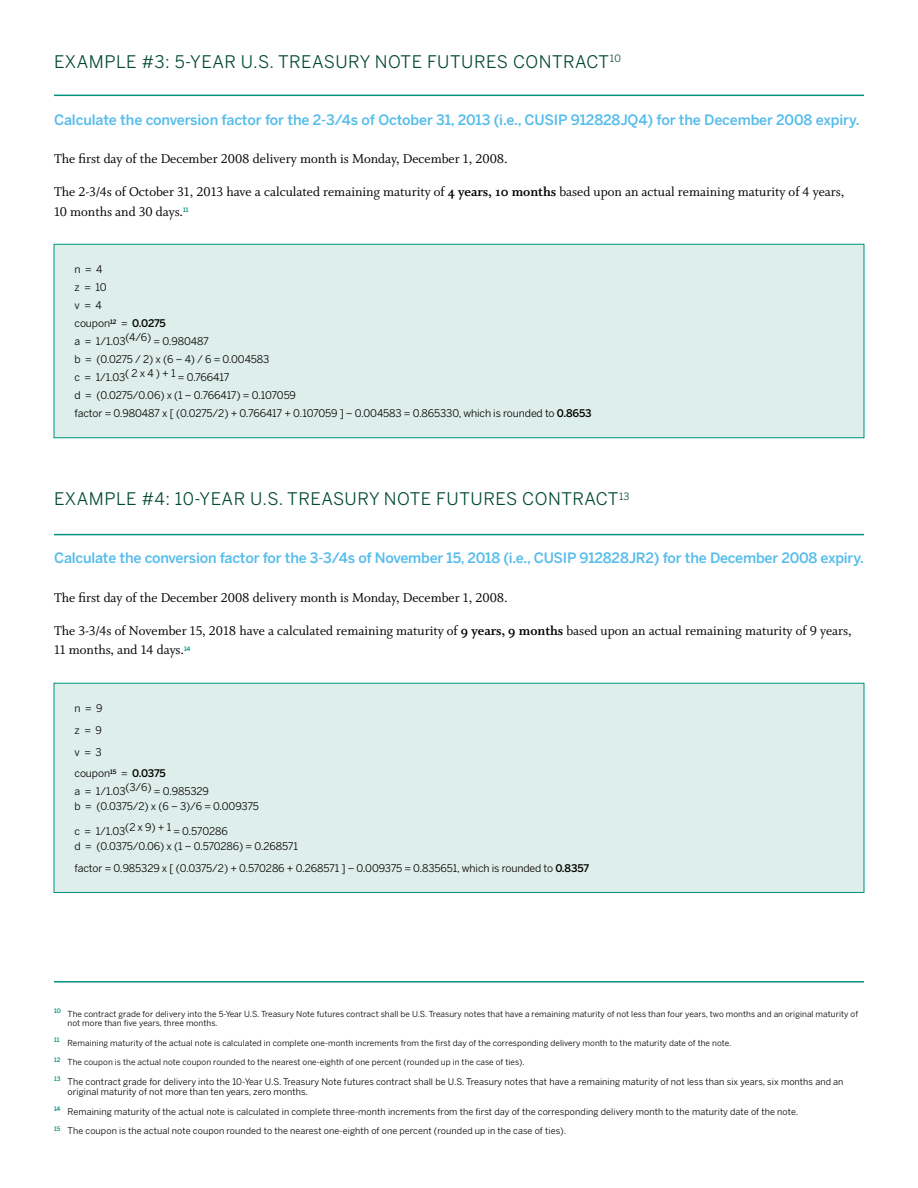
<style>
.page{position:relative;width:918px;height:1188px;background:#fff}
.page>*{position:absolute;margin:0;border:0;box-sizing:border-box;transform-origin:0 0}
.t1{font:17.25px "Benton Sans";letter-spacing:.03em;color:#004833}
.t2{font:14.25px/19.5px "Whitman Roman LF";color:#000}
.t3{font:500 14.25px "Benton Sans";letter-spacing:-.015em;color:#55bceb}
.t4{font:10.5px/18px "Benton Sans";letter-spacing:-.01em;color:#000}
.t5{font:9px/10.8px "Benton Sans";letter-spacing:.01em;color:#000}
.t6{font:8.25px/9.9px "Benton Sans";letter-spacing:.01em;color:#000}
.t7{font:500 6.15px "Benton Sans";color:#00937f}
.s1{font-family:"Whitman Bold Os F"}
.s2{font-weight:500}
</style>
<div class="page">
<div style="left:54px;top:683px;width:810px;height:209px;background:#deeeea"></div>
<div style="left:54px;top:683px;width:810px;height:210px;border:1px solid #00937f"></div>
<hr style="left:54px;top:534px;width:810px;height:1px;background:#00937f">
<div style="left:54px;top:244px;width:810px;height:194px;background:#deeeea"></div>
<div style="left:54px;top:244px;width:810px;height:194px;border:1px solid #00937f"></div>
<hr style="left:54px;top:95px;width:810px;height:1px;background:#00937f">
<hr style="left:54px;top:981px;width:810px;height:2px;background:#00937f">
<h1 class="t1" style="left:54px;top:51px;width:568px">Exam ple #3: 5-Year U.S. Treasury Note Futures Contract<sup>10</sup></h1>
<h2 class="t3" style="left:54px;top:111px;width:807px">Calculate the conversion factor for the 2-3/4s of October 31, 2013 (i.e., CUSIP 912828JQ4) for the December 2008 expiry.</h2>
<h2 class="t2" style="left:54px;top:150px;width:455px">The first day of the December 2008 delivery month is Monday, December 1, 2008.</h2>
<h2 class="t2" style="left:54px;top:183px;width:792px">The 2-3/4s of October 31, 2013 have a calculated remaining maturity of <span class="s1">4 years, 10 months</span> based upon an actual remaining maturity of 4 years,<br>10 months and 30 days.</h2>
<p class="t7" style="left:183px;top:206px;width:7px">11</p>
<p class="t4" style="left:75px;top:261px;width:519px">n = 4<br>z = 10<br>v = 4<br>coupon<sup>12</sup> = <span class="s2">0.0275<br></span>a = 1/1.03(4/6) = 0.980487<br>b = (0.0275 / 2) x (6 – 4) / 6 = 0.004583<br>c = 1/1.03( 2 x 4 ) + 1 = 0.766417<br>d = (0.0275/0.06) x (1 – 0.766417) = 0.107059<br>factor = 0.980487 x [ (0.0275/2) + 0.766417 + 0.107059 ] – 0.004583 = 0.865330, which is rounded to <span class="s2">0.8653</span></p>
<h1 class="t1" style="left:54px;top:489px;width:577px">Exam ple #4: 10-Year U.S. Treasury Note Futures Contract<sup>13</sup></h1>
<h2 class="t3" style="left:54px;top:549px;width:812px">Calculate the conversion factor for the 3-3/4s of November 15, 2018 (i.e., CUSIP 912828JR2) for the December 2008 expiry.</h2>
<h2 class="t2" style="left:54px;top:589px;width:455px">The first day of the December 2008 delivery month is Monday, December 1, 2008.</h2>
<h2 class="t2" style="left:54px;top:622px;width:799px">The 3-3/4s of November 15, 2018 have a calculated remaining maturity of <span class="s1">9 years, 9 months</span> based upon an actual remaining maturity of 9 years,<br>11 months, and 14 days.</h2>
<p class="t7" style="left:184px;top:645px;width:8px">14</p>
<p class="t4" style="left:75px;top:698px;width:93px;line-height:21.8px">n = 9<br>z = 9<br>v = 3<br>coupon<sup>15</sup> = <span class="s2">0.0375</span></p>
<p class="t4" style="left:75px;top:784px;width:186px;line-height:15px">a = 1/1.03(3/6) = 0.985329<br>b = (0.0375/2) x (6 – 3)/6 = 0.009375</p>
<p class="t4" style="left:75px;top:824px;width:225px;line-height:15px">c = 1/1.03(2 x 9) + 1 = 0.570286<br>d = (0.0375/0.06) x (1 – 0.570286) = 0.268571</p>
<p class="t4" style="left:75px;top:859px;width:516px">factor = 0.985329 x [ (0.0375/2) + 0.570286 + 0.268571 ] – 0.009375 = 0.835651, which is rounded to <span class="s2">0.8357</span></p>
<p class="t6" style="left:68px;top:1009px;width:792px;text-indent:-14px"><sup>10</sup> The contract grade for delivery into the 5-Year U.S. Treasury N ote futures contract shall be U.S. Treasury notes that have a remaining maturity of not less than four years, two months and an original maturity of not more than five years, three months.</p>
<p class="t6" style="left:54px;top:1038px;width:679px"><sup>11</sup> Remaining maturity of the actual note is calculated in complete one-month increments from the first day of the corresponding delivery month to the maturity date of the note.</p>
<p class="t6" style="left:54px;top:1057px;width:472px"><sup>12</sup> The coupon is the actual note coupon rounded to the nearest one-eighth of one percent (rounded up in the case of ties).</p>
<p class="t5" style="left:68px;top:1076px;width:778px;text-indent:-14px"><sup>13</sup> The contract grade for delivery into the 10-Year U.S. Treasury N ote futures contract shall be U.S. Treasury notes that have a remaining maturity of not less than six years, six months and an original maturity of not more than ten years, zero months.</p>
<p class="t5" style="left:54px;top:1102px;width:746px;line-height:19.4px"><sup>14</sup> Remaining maturity of the actual note is calculated in complete three-month increments from the first day of the corresponding delivery month to the maturity date of the note.<br><sup>15</sup> The coupon is the actual note coupon rounded to the nearest one-eighth of one percent (rounded up in the case of ties).</p>
</div>
